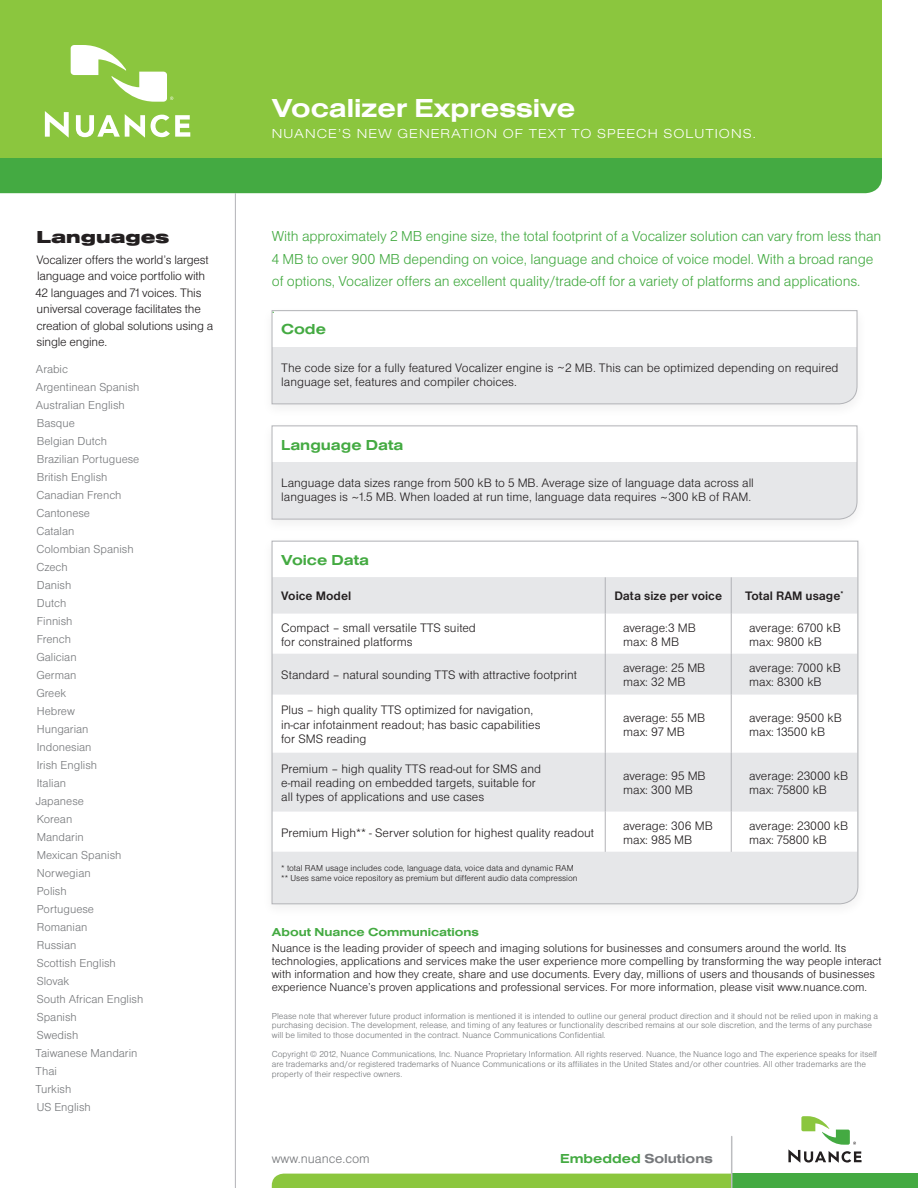
<style>
.page{position:relative;width:918px;height:1188px;background:#fff}
.page>*{position:absolute;margin:0;border:0;box-sizing:border-box;transform-origin:0 0}
.t1{font:27px "Nimbus San D Bold Exte";color:#fff}
.t2{font:18px "Nimbus San D Blac Exte";color:#231f20}
.t3{font:15px/22.5px "Nimbus San D Ligh";letter-spacing:-.01em;color:#44aa42}
.t4{font:15px "Nimbus San D Bold Exte";color:#44aa42}
.t5{font:13.5px "Nimbus San D Ligh Exte";letter-spacing:.08em;color:#fff}
.t6{font:13.5px "Nimbus San D Bold Exte";color:#76787b}
.t7{font:13.5px "Nimbus San D Ligh";color:#76787b}
._4-chart_body{font:12.75px/14.2px "Nimbus San D Ligh";color:#231f20}
._4-chart_body_BACK{font:12.75px/14.2px "Nimbus San D Ligh";color:#231f20}
._4-chart_body-2{font:700 12.75px "Nimbus San D";color:#231f20}
.t8{font:12px/12.9px "Nimbus San D Ligh";color:#231f20}
._9-Language{font:12px "Nimbus San D Ligh";color:#76787b}
.t9{font:12px "Nimbus San D Bold Exte";color:#44aa42}
._9-footnote{font:9px/9.9px "Nimbus San D Ligh";color:#76787b}
._9-footnote-2{font:9px/9.9px "Nimbus San D Ligh";color:#231f20}
.s1{color:#44aa42}
</style>
<div class="page">
<div style="left:0;top:157px;width:882px;height:36px;background:#44aa42"></div>
<div style="left:0;top:0;width:882px;height:157px;background:#8bc63e"></div>
<svg style="left:45px;top:111px;width:24px;height:27px"></svg>
<svg style="left:76px;top:114px;width:69px;height:24px"></svg>
<svg style="left:151px;top:115px;width:39px;height:22px"></svg>
<svg style="left:71px;top:45px;width:102px;height:57px"></svg>
<div style="left:732px;top:1174px;width:186px;height:14px;background:#44aa42"></div>
<div style="left:272px;top:1174px;width:459px;height:14px;background:#8bc63e"></div>
<hr style="left:731px;top:1137px;width:1px;height:51px;background:#bcbdc0">
<svg style="left:788px;top:1116px;width:74px;height:47px"></svg>
<hr style="left:235px;top:193px;width:1px;height:995px;background:#b2b3b7">
<svg style="left:272px;top:310px;width:585px;height:94px"></svg>
<svg style="left:272px;top:425px;width:585px;height:95px"></svg>
<div style="left:262px;top:535px;width:606px;height:384px;background:#231f20;opacity:.07"></div>
<svg style="left:272px;top:541px;width:586px;height:363px"></svg>
<p class="t2" style="left:37px;top:226px;width:134px">Languages</p>
<p class="_4-chart_body" style="left:36px;top:251px;width:179px;line-height:16.5px">Vocalizer offers the world’s largest language and voice portfolio with<br>42 languages and 71 voices. This universal coverage facilitates the creation of global solutions using a single engine.</p>
<p class="_9-Language" style="left:36px;top:363px;width:34px">Arabic</p>
<p class="_9-Language" style="left:36px;top:381px;width:105px">Argentinean Spanish</p>
<p class="_9-Language" style="left:36px;top:399px;width:90px">Australian English</p>
<p class="_9-Language" style="left:37px;top:417px;width:40px">Basque</p>
<p class="_9-Language" style="left:37px;top:435px;width:72px">Belgian Dutch</p>
<p class="_9-Language" style="left:37px;top:453px;width:104px">Brazilian Portuguese</p>
<p class="_9-Language" style="left:37px;top:471px;width:72px">British English</p>
<p class="_9-Language" style="left:36px;top:489px;width:87px">Canadian French</p>
<p class="_9-Language" style="left:36px;top:507px;width:55px">Cantonese</p>
<p class="_9-Language" style="left:36px;top:525px;width:40px">Catalan</p>
<p class="_9-Language" style="left:36px;top:543px;width:99px">Colombian Spanish</p>
<p class="_9-Language" style="left:36px;top:561px;width:33px">Czech</p>
<p class="_9-Language" style="left:37px;top:579px;width:36px">Danish</p>
<p class="_9-Language" style="left:37px;top:597px;width:31px">Dutch</p>
<p class="_9-Language" style="left:37px;top:615px;width:37px">Finnish</p>
<p class="_9-Language" style="left:37px;top:633px;width:36px">French</p>
<p class="_9-Language" style="left:36px;top:651px;width:42px">Galician</p>
<p class="_9-Language" style="left:36px;top:669px;width:42px">German</p>
<p class="_9-Language" style="left:36px;top:687px;width:32px">Greek</p>
<p class="_9-Language" style="left:37px;top:705px;width:40px">Hebrew</p>
<p class="_9-Language" style="left:37px;top:723px;width:53px">Hungarian</p>
<p class="_9-Language" style="left:37px;top:741px;width:56px">Indonesian</p>
<p class="_9-Language" style="left:37px;top:759px;width:62px">Irish English</p>
<p class="_9-Language" style="left:37px;top:777px;width:31px">Italian</p>
<p class="_9-Language" style="left:36px;top:795px;width:50px">Japanese</p>
<p class="_9-Language" style="left:37px;top:813px;width:37px">Korean</p>
<p class="_9-Language" style="left:37px;top:831px;width:48px">Mandarin</p>
<p class="_9-Language" style="left:37px;top:849px;width:86px">Mexican Spanish</p>
<p class="_9-Language" style="left:37px;top:867px;width:55px">Norwegian</p>
<p class="_9-Language" style="left:37px;top:885px;width:31px">Polish</p>
<p class="_9-Language" style="left:37px;top:903px;width:59px">Portuguese</p>
<p class="_9-Language" style="left:37px;top:921px;width:52px">Romanian</p>
<p class="_9-Language" style="left:37px;top:939px;width:41px">Russian</p>
<p class="_9-Language" style="left:37px;top:957px;width:81px">Scottish English</p>
<p class="_9-Language" style="left:37px;top:975px;width:34px">Slovak</p>
<p class="_9-Language" style="left:37px;top:993px;width:108px">South African English</p>
<p class="_9-Language" style="left:37px;top:1011px;width:42px">Spanish</p>
<p class="_9-Language" style="left:37px;top:1029px;width:43px">Swedish</p>
<p class="_9-Language" style="left:36px;top:1047px;width:103px">Taiwanese Mandarin</p>
<p class="_9-Language" style="left:36px;top:1065px;width:23px">Thai</p>
<p class="_9-Language" style="left:36px;top:1083px;width:37px">Turkish</p>
<p class="_9-Language" style="left:37px;top:1101px;width:56px">US English</p>
<p class="t1" style="left:272px;top:93px;width:305px">Vocalizer Expressive</p>
<p class="t5" style="left:272px;top:126px;width:486px">NUANCE’S NEW GENERATION OF TEXT TO SPEECH SOLUTIONS.</p>
<p class="t3" style="left:272px;top:225px;width:611px">With approximately 2 MB engine size, the total footprint of a Vocalizer solution can vary from less than<br>4 MB to over 900 MB depending on voice, language and choice of voice model. With a broad range of options, Vocalizer offers an excellent quality/trade-off for a variety of platforms and applications.</p>
<p class="t3" style="left:272px;top:297px;width:5px">.</p>
<p class="t4" style="left:281px;top:321px;width:46px">Code</p>
<p class="_4-chart_body" style="left:281px;top:360px;width:559px">The code size for a fully featured Vocalizer engine is ~2 MB. This can be optimized depending on required language set, features and compiler choices.</p>
<p class="t4" style="left:281px;top:436px;width:124px">Language Data</p>
<p class="_4-chart_body" style="left:281px;top:476px;width:474px">Language data sizes range from 500 kB to 5 MB. Average size of language data across all</p>
<p class="_4-chart_body" style="left:281px;top:490px;width:472px">languages is ~1.5 MB. When loaded at run time, language data requires ~300 kB of RAM.</p>
<p class="t4" style="left:281px;top:552px;width:90px">Voice Data</p>
<p class="_4-chart_body-2" style="left:281px;top:589px;width:72px">Voice Model</p>
<p class="_4-chart_body-2" style="left:614px;top:589px;width:109px">Data size per voice</p>
<p class="_4-chart_body-2" style="left:745px;top:589px;width:100px">Total RAM usage<sup>*</sup></p>
<p class="_4-chart_body" style="left:281px;top:620px;width:196px">Compact – small versatile TTS suited for constrained platforms</p>
<p class="_4-chart_body_BACK" style="left:623px;top:620px;width:74px">average:3 MB</p>
<p class="_4-chart_body_BACK" style="left:749px;top:620px;width:93px">average: 6700 kB max: 9800 kB</p>
<p class="_4-chart_body_BACK" style="left:623px;top:634px;width:57px">max: 8 MB</p>
<p class="_4-chart_body" style="left:281px;top:668px;width:297px">Standard – natural sounding TTS with attractive footprint</p>
<p class="_4-chart_body_BACK" style="left:623px;top:661px;width:84px">average: 25 MB</p>
<p class="_4-chart_body_BACK" style="left:623px;top:675px;width:64px">max: 32 MB</p>
<p class="_4-chart_body" style="left:281px;top:703px;width:261px">Plus – high quality TTS optimized for navigation, in-car infotainment readout; has basic capabilities for SMS reading</p>
<p class="_4-chart_body_BACK" style="left:623px;top:710px;width:83px">average: 55 MB</p>
<p class="_4-chart_body_BACK" style="left:623px;top:724px;width:63px">max: 97 MB</p>
<p class="_4-chart_body" style="left:281px;top:761px;width:261px">Premium – high quality TTS read-out for SMS and e-mail reading on embedded targets, suitable for all types of applications and use cases</p>
<p class="_4-chart_body_BACK" style="left:623px;top:769px;width:84px">average: 95 MB</p>
<p class="_4-chart_body_BACK" style="left:623px;top:783px;width:71px">max: 300 MB</p>
<p class="_4-chart_body" style="left:281px;top:825px;width:314px">Premium High** - Server solution for highest quality readout</p>
<p class="_9-footnote-2" style="left:281px;top:863px;width:298px">* total RAM usage includes code, language data, voice data and dynamic RAM ** Uses same voice repository as premium but different audio data compression</p>
<p class="_4-chart_body_BACK" style="left:623px;top:818px;width:91px">average: 306 MB</p>
<p class="_4-chart_body_BACK" style="left:623px;top:832px;width:71px">max: 985 MB</p>
<p class="_4-chart_body_BACK" style="left:749px;top:661px;width:93px">average: 7000 kB max: 8300 kB</p>
<p class="_4-chart_body_BACK" style="left:749px;top:710px;width:94px">average: 9500 kB max: 13500 kB</p>
<p class="_4-chart_body_BACK" style="left:749px;top:769px;width:101px">average: 23000 kB max: 75800 kB</p>
<p class="_4-chart_body_BACK" style="left:749px;top:818px;width:101px">average: 23000 kB max: 75800 kB</p>
<p class="t9" style="left:272px;top:925px;width:209px">About Nuance Communications</p>
<p class="t8" style="left:272px;top:941px;width:611px">Nuance is the leading provider of speech and imaging solutions for businesses and consumers around the world. Its technologies, applications and services make the user experience more compelling by transforming the way people interact with information and how they create, share and use documents. Every day, millions of users and thousands of businesses experience Nuance’s proven applications and professional services. For more information, please visit www.nuance.com.</p>
<p class="_9-footnote" style="left:272px;top:1010px;width:608px">Please note that wherever future product information is mentioned it is intended to outline our general product direction and it should not be relied upon in making a purchasing decision. The development, release, and timing of any features or functionality described remains at our sole discretion, and the terms of any purchase will be limited to those documented in the contract. Nuance Communications Confidential.</p>
<p class="_9-footnote" style="left:272px;top:1049px;width:607px">Copyright © 2012, Nuance Communications, Inc. Nuance Proprietary Information. All rights reserved. Nuance, the Nuance logo and The experience speaks for itself are trademarks and/or registered trademarks of Nuance Communications or its affiliates in the United States and/or other countries. All other trademarks are the property of their respective owners.</p>
<p class="t7" style="left:272px;top:1151px;width:100px">www.nuance.com</p>
<p class="t6" style="left:560px;top:1151px;width:154px"><span class="s1">Embedded</span> Solutions</p>
</div>
